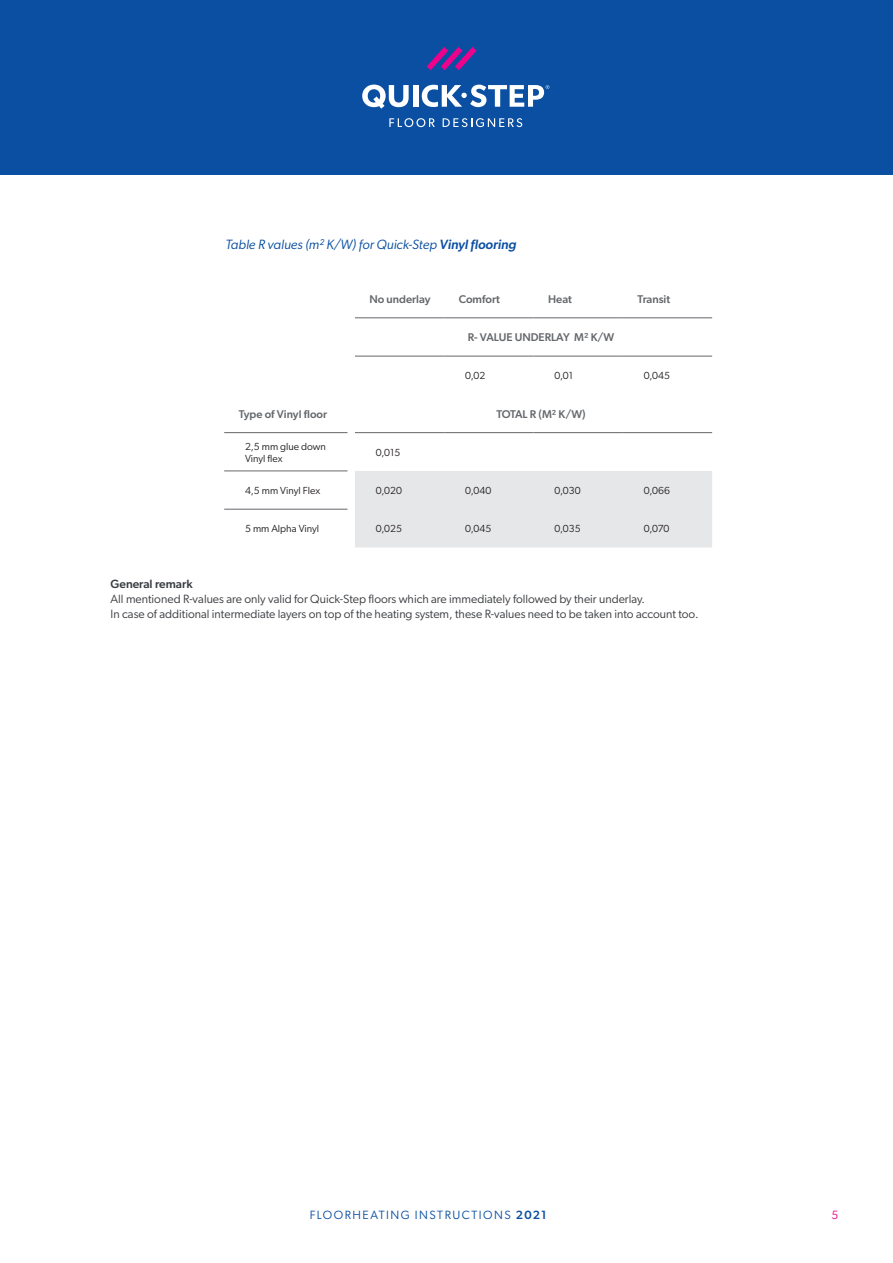
<style>
.page{position:relative;width:893px;height:1263px;background:#fff}
.page>*{position:absolute;margin:0;border:0;box-sizing:border-box;transform-origin:0 0}
.t1{font:italic 13.5px "Gibson";color:#0a4fa2}
.Basistekst{font:12px/15px "Gibson";color:#393c40}
.t2{font:12px "Gibson";letter-spacing:.125em;color:#0a4fa2}
.t3{font:12px "Gibson";color:#ed028c}
.Ondertitel_tabel{font:500 11.25px "Gibson";color:#64676b}
.Bodytekst{font:10.2px/12.3px "Gibson";color:#231f20}
.s1{font-weight:500}
</style>
<div class="page">
<div style="left:0;top:0;width:893px;height:174px;background:#0a4fa2"></div>
<svg style="left:389px;top:118px;width:46px;height:9px"></svg>
<svg style="left:443px;top:118px;width:79px;height:9px"></svg>
<svg style="left:427px;top:47px;width:50px;height:23px"></svg>
<svg style="left:362px;top:85px;width:47px;height:24px"></svg>
<div style="left:413px;top:85px;width:5px;height:22px;background:#fff"></div>
<svg style="left:422px;top:85px;width:127px;height:22px"></svg>
<div style="left:355px;top:471px;width:357px;height:76px;background:#e6e7e9"></div>
<hr style="left:355px;top:318px;width:89px;height:1px;background:#64676b">
<hr style="left:444px;top:318px;width:90px;height:1px;background:#64676b">
<hr style="left:623px;top:318px;width:89px;height:1px;background:#64676b">
<hr style="left:224px;top:471px;width:123px;height:1px;background:#64676b">
<hr style="left:224px;top:432px;width:123px;height:1px;background:#64676b">
<hr style="left:355px;top:432px;width:89px;height:1px;background:#64676b">
<hr style="left:444px;top:432px;width:90px;height:1px;background:#64676b">
<hr style="left:534px;top:432px;width:89px;height:1px;background:#64676b">
<hr style="left:623px;top:432px;width:89px;height:1px;background:#64676b">
<hr style="left:534px;top:318px;width:89px;height:1px;background:#64676b">
<hr style="left:224px;top:509px;width:123px;height:1px;background:#64676b">
<hr style="left:355px;top:356px;width:89px;height:1px;background:#64676b">
<hr style="left:444px;top:356px;width:90px;height:1px;background:#64676b">
<hr style="left:534px;top:356px;width:89px;height:1px;background:#64676b">
<hr style="left:623px;top:356px;width:89px;height:1px;background:#64676b">
<p class="t1" style="left:225px;top:236px;width:292px">Table R values (m² K/W) for Quick-Step <span class="s1">Vinyl flooring</span></p>
<p class="Ondertitel_tabel" style="left:369px;top:293px;width:63px">No underlay</p>
<p class="Ondertitel_tabel" style="left:459px;top:293px;width:43px">Comfort</p>
<p class="Ondertitel_tabel" style="left:548px;top:293px;width:25px">Heat</p>
<p class="Ondertitel_tabel" style="left:637px;top:293px;width:34px">Transit</p>
<p class="Ondertitel_tabel" style="left:468px;top:331px;width:148px">R- VALUE UNDERLAY M² K/W</p>
<p class="Bodytekst" style="left:465px;top:370px;width:22px">0,02</p>
<p class="Bodytekst" style="left:554px;top:370px;width:20px">0,01</p>
<p class="Bodytekst" style="left:644px;top:370px;width:28px">0,045</p>
<p class="Ondertitel_tabel" style="left:239px;top:407px;width:90px">Type of Vinyl floor</p>
<p class="Ondertitel_tabel" style="left:496px;top:407px;width:91px">TOTAL R (M² K/W)</p>
<p class="Bodytekst" style="left:245px;top:440px;width:82px">2,5 mm glue down<br>Vinyl flex</p>
<p class="Bodytekst" style="left:376px;top:446px;width:26px">0,015</p>
<p class="Bodytekst" style="left:245px;top:484px;width:77px">4,5 mm Vinyl Flex</p>
<p class="Bodytekst" style="left:376px;top:484px;width:28px">0,020</p>
<p class="Bodytekst" style="left:465px;top:484px;width:28px">0,040</p>
<p class="Bodytekst" style="left:554px;top:484px;width:28px">0,030</p>
<p class="Bodytekst" style="left:644px;top:484px;width:28px">0,066</p>
<p class="Bodytekst" style="left:245px;top:523px;width:76px">5 mm Alpha Vinyl</p>
<p class="Bodytekst" style="left:376px;top:523px;width:28px">0,025</p>
<p class="Bodytekst" style="left:465px;top:523px;width:28px">0,045</p>
<p class="Bodytekst" style="left:554px;top:523px;width:28px">0,035</p>
<p class="Bodytekst" style="left:644px;top:523px;width:27px">0,070</p>
<p class="Basistekst" style="left:111px;top:577px;width:590px"><span class="s1">General remark<br></span>All mentioned R-values are only valid for Quick-Step floors which are immediately followed by their underlay.<br>In case of additional intermediate layers on top of the heating system, these R-values need to be taken into account too.</p>
<p class="t2" style="left:310px;top:1207px;width:238px">FLOORHEATING INSTRUCTIONS <span class="s1">2021</span></p>
<p class="t3" style="left:831px;top:1207px;width:8px">5</p>
</div>
